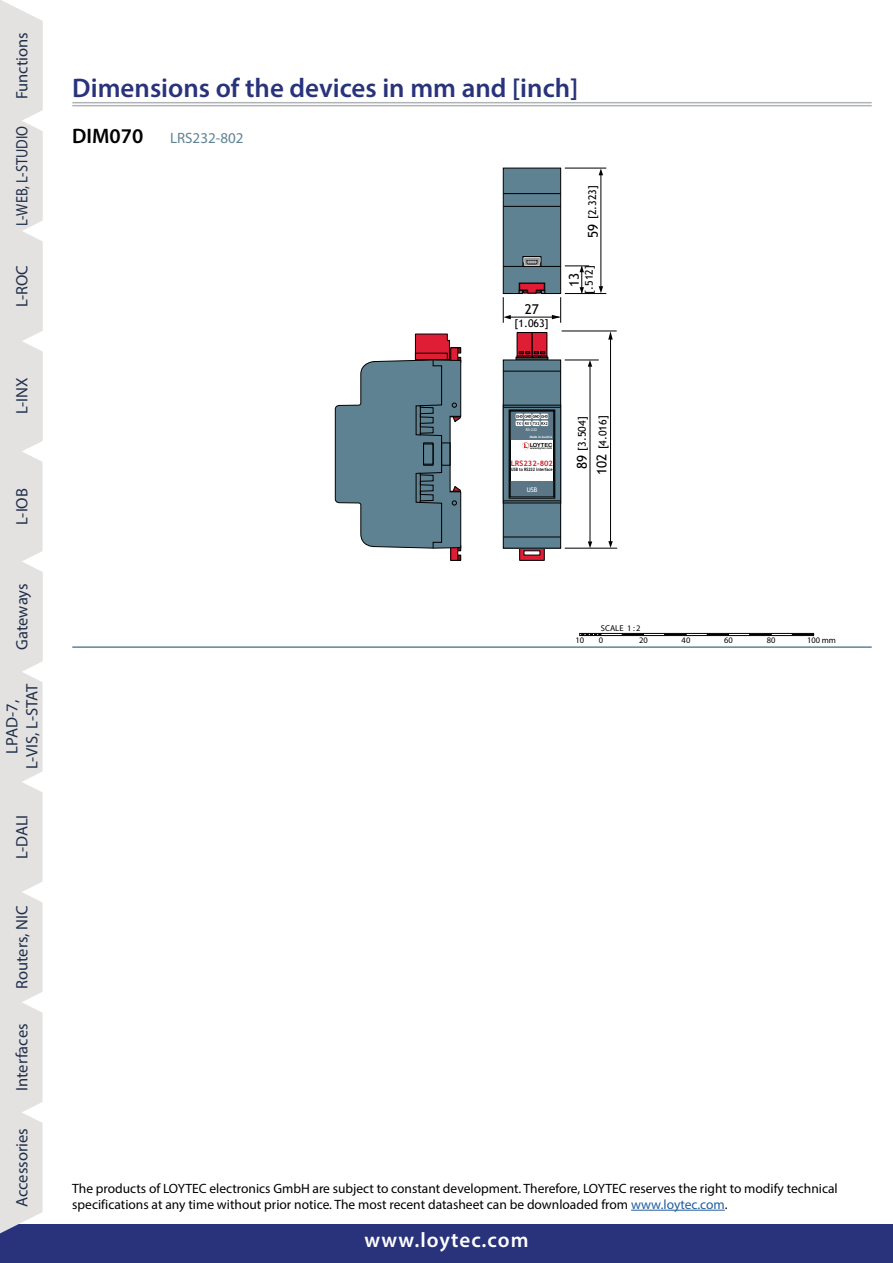
<style>
.page{position:relative;width:893px;height:1263px;background:#fff}
.page>*{position:absolute;margin:0;border:0;box-sizing:border-box;transform-origin:0 0}
.Title__Device__-__no{font:600 27px "Myriad Pro";color:#29337b}
.t1{font:600 21px "Myriad Pro";letter-spacing:.05em;color:#fff}
.Dimensions_DIM{font:600 21px "Myriad Pro";color:#000}
.t2{font:16.5px/19.8px "Myriad Pro";color:#1f2f49;text-align:center}
.t3{font:16.5px "Myriad Pro";color:#1f2f49;scale:.87 1}
.Dimensions_List_of_P{font:15px "Myriad Pro";color:#608393}
.t4{font:13.5px/16.2px "Myriad Pro";color:#000}
.t5{font:13.5px "Trebuchet MS";color:#000}
.t6{font:10.65px "Trebuchet MS";color:#000}
.t7{font:8.55px "Myriad";color:#000}
.t8{font:700 7.5px "Trebuchet MS";color:#cd242b}
.t9{font:6.45px "Trebuchet MS";color:#fff}
.t10{font:5.55px "Arial Rounded MT Bold";color:#000}
.t11{font:700 4.5px "Trebuchet MS";letter-spacing:-.01em;color:#000;scale:.88 1}
.t12{font:3.75px "Trebuchet MS";color:#fff}
.t13{font:700 3.15px "Trebuchet MS";letter-spacing:-.01em;color:#fff}
.t14{font:2.7px "Arial Rounded MT Bold";color:#000}
.s1{font-size:13.5px}
.s2{color:#215e9e}
</style>
<div class="page">
<div style="left:0;top:1225px;width:893px;height:38px;background:#29337b"></div>
<hr style="left:72px;top:102px;width:800px;height:1px;background:#b1b4b6">
<hr style="left:72px;top:105px;width:800px;height:1px;background:#b1b4b6">
<svg style="left:0;top:0;width:43px;height:1234px"></svg>
<hr style="left:72px;top:646px;width:800px;height:2px;background:#608393">
<div style="left:579px;top:633px;width:235px;height:3px;border:1px solid #000"></div>
<svg style="left:622px;top:633px;width:22px;height:2px"></svg>
<svg style="left:664px;top:633px;width:23px;height:2px"></svg>
<svg style="left:707px;top:633px;width:22px;height:2px"></svg>
<svg style="left:749px;top:633px;width:23px;height:2px"></svg>
<svg style="left:792px;top:633px;width:22px;height:2px"></svg>
<svg style="left:581px;top:633px;width:21px;height:2px"></svg>
<svg style="left:519px;top:548px;width:26px;height:13px"></svg>
<div style="left:451px;top:555px;width:10px;height:5px;background:#590d15"></div>
<div style="left:450px;top:555px;width:11px;height:6px;border:1px solid #000"></div>
<div style="left:450px;top:545px;width:11px;height:6px;border:1px solid #000"></div>
<div style="left:451px;top:545px;width:7px;height:15px;background:#df1d35"></div>
<div style="left:450px;top:545px;width:8px;height:16px;border:1px solid #000"></div>
<svg style="left:335px;top:333px;width:126px;height:216px"></svg>
<div style="left:416px;top:405px;width:5px;height:30px;border:1px solid #000"></div>
<div style="left:416px;top:473px;width:5px;height:30px;border:1px solid #000"></div>
<div style="left:532px;top:332px;width:15px;height:43px;background:#df1d35"></div>
<div style="left:532px;top:332px;width:15px;height:43px;border:1px solid #000"></div>
<div style="left:517px;top:332px;width:15px;height:43px;background:#df1d35"></div>
<div style="left:517px;top:332px;width:15px;height:43px;border:1px solid #000"></div>
<svg style="left:516px;top:351px;width:32px;height:9px"></svg>
<div style="left:503px;top:360px;width:58px;height:188px;background:#5f8292"></div>
<div style="left:503px;top:360px;width:58px;height:188px;border:1px solid #000"></div>
<svg style="left:505px;top:409px;width:54px;height:92px"></svg>
<div style="left:503px;top:405px;width:58px;height:98px;border:1px solid #000"></div>
<div style="left:509px;top:410px;width:46px;height:88px;border:1px solid #000"></div>
<hr style="left:503px;top:371px;width:58px;height:1px;background:#000">
<hr style="left:503px;top:537px;width:58px;height:1px;background:#000">
<hr style="left:503px;top:407px;width:58px;height:1px;background:#000">
<hr style="left:503px;top:501px;width:58px;height:1px;background:#000">
<hr style="left:562px;top:331px;width:55px;height:1px;background:#010101">
<hr style="left:610px;top:337px;width:1px;height:207px;background:#010101">
<svg style="left:608px;top:331px;width:5px;height:9px"></svg>
<svg style="left:608px;top:541px;width:5px;height:7px"></svg>
<div style="left:510px;top:411px;width:44px;height:86px;background:#fff"></div>
<div style="left:510px;top:411px;width:44px;height:29px;background:#5b7787"></div>
<div style="left:510px;top:481px;width:44px;height:16px;background:#5b7787"></div>
<svg style="left:522px;top:442px;width:7px;height:7px"></svg>
<svg style="left:516px;top:414px;width:32px;height:12px"></svg>
<div style="left:510px;top:411px;width:44px;height:86px;border:1px solid #000"></div>
<hr style="left:565px;top:360px;width:34px;height:1px;background:#000">
<hr style="left:565px;top:293px;width:41px;height:1px;background:#000">
<hr style="left:565px;top:168px;width:41px;height:1px;background:#000">
<hr style="left:565px;top:548px;width:52px;height:1px;background:#000">
<hr style="left:590px;top:365px;width:1px;height:178px;background:#000">
<svg style="left:588px;top:360px;width:4px;height:7px"></svg>
<svg style="left:588px;top:541px;width:4px;height:7px"></svg>
<hr style="left:600px;top:172px;width:1px;height:118px;background:#000">
<svg style="left:599px;top:168px;width:4px;height:7px"></svg>
<svg style="left:599px;top:286px;width:4px;height:7px"></svg>
<svg style="left:502px;top:167px;width:87px;height:156px"></svg>
<hr style="left:631px;top:1210px;width:94px;height:1px;background:#215e9e">
<p class="t2" style="left:12px;top:99px;width:69px;rotate:-90deg">Functions</p>
<p class="t3" style="left:12px;top:226px;width:117px;rotate:-90deg">L‑WEB, L‑STUDIO</p>
<p class="t2" style="left:12px;top:307px;width:44px;rotate:-90deg">L‑ROC</p>
<p class="t2" style="left:12px;top:414px;width:38px;rotate:-90deg">L‑INX</p>
<p class="t2" style="left:12px;top:525px;width:38px;rotate:-90deg">L‑IOB</p>
<p class="t2" style="left:12px;top:650px;width:68px;rotate:-90deg">Gateways</p>
<p class="t2" style="left:2px;top:769px;width:87px;rotate:-90deg">LPAD-7,<br>L‑VIS, L-STAT</p>
<p class="t2" style="left:12px;top:859px;width:46px;rotate:-90deg">L‑DALI</p>
<p class="t2" style="left:12px;top:989px;width:85px;rotate:-90deg">Routers, NIC</p>
<p class="t2" style="left:12px;top:1091px;width:69px;rotate:-90deg">Interfaces</p>
<p class="t2" style="left:12px;top:1207px;width:81px;rotate:-90deg">Accessories</p>
<p class="Title__Device__-__no" style="left:72px;top:71px;width:508px">Dimensions of the devices in mm and [inch]</p>
<p class="Dimensions_DIM" style="left:72px;top:123px;width:73px">DIM070</p>
<p class="Dimensions_List_of_P" style="left:170px;top:129px;width:75px">LRS232-802</p>
<p class="t5" style="left:525px;top:301px;width:16px">27</p>
<p class="t6" style="left:515px;top:316px;width:35px">[1.063]</p>
<p class="t6" style="left:586px;top:219px;width:35px;rotate:-90deg">[2.323]</p>
<p class="t5" style="left:584px;top:238px;width:16px;rotate:-90deg">59</p>
<p class="t6" style="left:582px;top:294px;width:30px;rotate:-90deg">[.512]</p>
<p class="t5" style="left:565px;top:287px;width:16px;rotate:-90deg">13</p>
<p class="t12" style="left:526px;top:427px;width:13px">RS-232</p>
<p class="t10" style="left:530px;top:441px;width:24px">LOYTEC</p>
<p class="t14" style="left:530px;top:447px;width:24px">www.loytec.com</p>
<p class="t8" style="left:511px;top:459px;width:44px">LRS232-802</p>
<p class="t13" style="left:530px;top:435px;width:24px">Made in Austria</p>
<p class="t11" style="left:511px;top:467px;width:49px">USB to RS232 Interface</p>
<p class="t9" style="left:527px;top:486px;width:12px">USB</p>
<p class="t6" style="left:575px;top:450px;width:35px;rotate:-90deg">[3.504]</p>
<p class="t5" style="left:574px;top:469px;width:16px;rotate:-90deg">89</p>
<p class="t6" style="left:596px;top:475px;width:61px;rotate:-90deg"><span class="s1">102</span> [4.016]</p>
<p class="t7" style="left:601px;top:623px;width:41px">SCALE 1 : 2</p>
<p class="t7" style="left:575px;top:636px;width:10px">10</p>
<p class="t7" style="left:599px;top:636px;width:6px">0</p>
<p class="t7" style="left:639px;top:636px;width:10px">20</p>
<p class="t7" style="left:682px;top:636px;width:10px">40</p>
<p class="t7" style="left:724px;top:636px;width:10px">60</p>
<p class="t7" style="left:767px;top:636px;width:10px">80</p>
<p class="t7" style="left:807px;top:636px;width:30px">100 mm</p>
<p class="t4" style="left:72px;top:1180px;width:767px">The products of LOYTEC electronics GmbH are subject to constant development. Therefore, LOYTEC reserves the right to modify technical specifications at any time without prior notice. The most recent datasheet can be downloaded from <span class="s2">www.loytec.com</span>.</p>
<h2 class="t1" style="left:364px;top:1227px;width:166px">www.loytec.com</h2>
</div>
